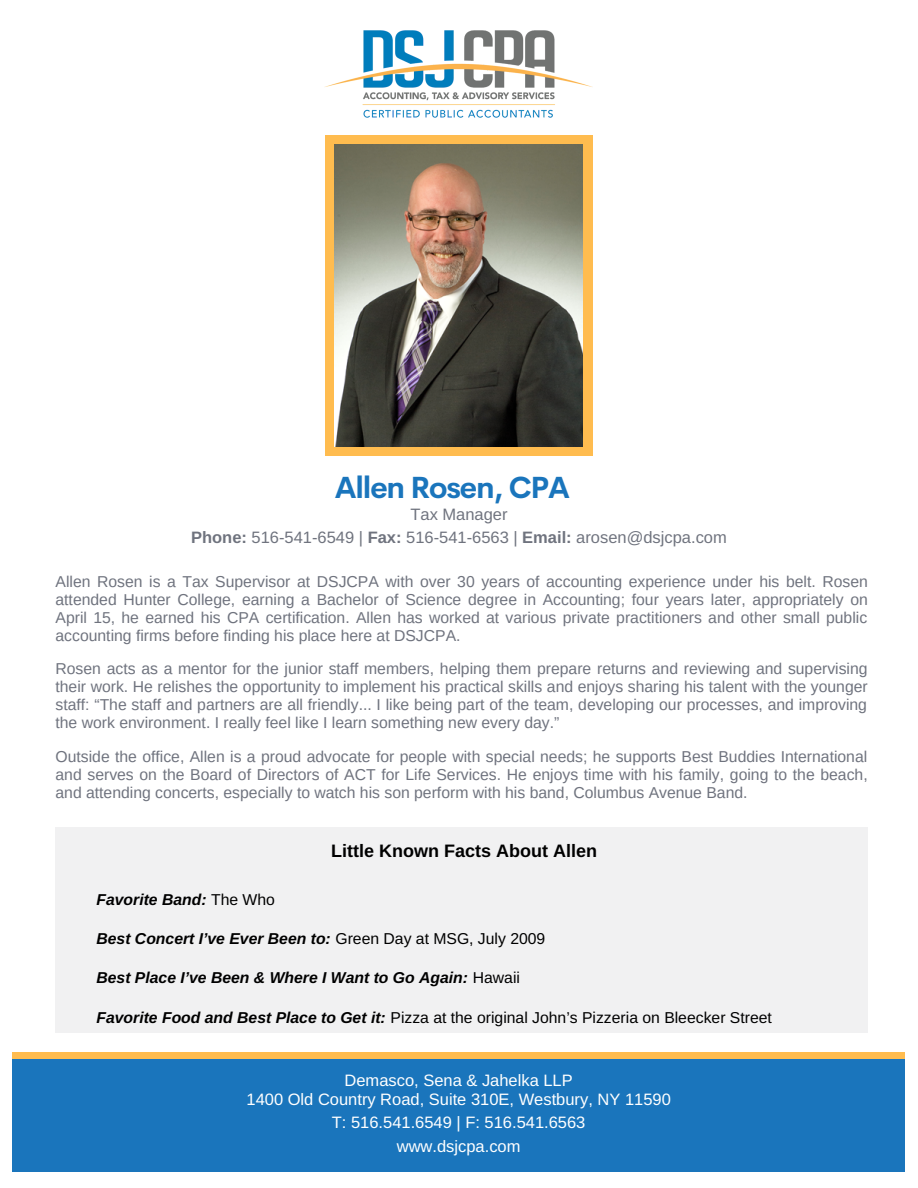
<style>
.page{position:relative;width:918px;height:1188px;background:#fff}
.page>*{position:absolute;margin:0;border:0;box-sizing:border-box;transform-origin:0 0}
.t1{font:700 30px "Cerebri Sans";letter-spacing:-.04em;color:#1a75bc}
.t2{font:700 18px "Arimo";color:#000}
.t3{font:16.5px "Arimo";color:#fff}
.t4{font:16.5px "Arimo";color:#6f737e}
.t5{font:15.75px/18px "Arimo";color:#6f737e;text-align:justify}
.t6{font:italic 700 15.75px "Arimo";color:#000}
.t7{font:15.75px "Arimo";color:#000}
.s1{font-weight:700}
.s2{font-weight:400;font-style:normal}
.s3{font-weight:700;font-style:italic}
</style>
<div class="page">
<img style="left:325px;top:30px;width:267px;height:88px">
<div style="left:56px;top:828px;width:812px;height:205px;background:#f1f1f2"></div>
<div style="left:13px;top:1052px;width:892px;height:113px;background:#ffbc4f"></div>
<div style="left:13px;top:1059px;width:892px;height:113px;background:#1a75bc"></div>
<div style="left:325px;top:135px;width:268px;height:320px;background:#ffbc4f"></div>
<img style="left:335px;top:145px;width:247px;height:301px">
<p class="t1" style="left:335px;top:468px;width:237px">Allen Rosen, CPA</p>
<p class="t4" style="left:410px;top:505px;width:99px">Tax Manager</p>
<p class="t4" style="left:191px;top:528px;width:537px"><span class="s1">Phone:</span> 516-541-6549 | <span class="s1">Fax:</span> 516-541-6563 | <span class="s1">Email:</span> arosen@dsjcpa.com</p>
<p class="t5" style="left:56px;top:572px;width:814px">Allen Rosen is a Tax Supervisor at DSJCPA with over 30 years of accounting experience under his belt. Rosen attended Hunter College, earning a Bachelor of Science degree in Accounting; four years later, appropriately on April 15, he earned his CPA certification. Allen has worked at various private practitioners and other small public accounting firms before finding his place here at DSJCPA.</p>
<p class="t5" style="left:56px;top:660px;width:814px">Rosen acts as a mentor for the junior staff members, helping them prepare returns and reviewing and supervising their work. He relishes the opportunity to implement his practical skills and enjoys sharing his talent with the younger staff: “The staff and partners are all friendly... I like being part of the team, developing our processes, and improving the work environment. I really feel like I learn something new every day.”</p>
<p class="t5" style="left:56px;top:748px;width:814px">Outside the office, Allen is a proud advocate for people with special needs; he supports Best Buddies International and serves on the Board of Directors of ACT for Life Services. He enjoys time with his family, going to the beach, and attending concerts, especially to watch his son perform with his band, Columbus Avenue Band.</p>
<p class="t2" style="left:331px;top:841px;width:267px">Little Known Facts About Allen</p>
<p class="t6" style="left:97px;top:890px;width:180px">Favorite Band: <span class="s2">The Who</span></p>
<p class="t6" style="left:97px;top:930px;width:450px">Best Concert I’ve Ever Been to: <span class="s2">Green Day at MSG, July 2009</span></p>
<p class="t6" style="left:97px;top:969px;width:425px">Best Place I’ve Been &amp; Where I Want to Go Again: <span class="s2">Hawaii</span></p>
<p class="t7" style="left:97px;top:1009px;width:677px"><span class="s3">Favorite Food and Best Place to Get it:</span> Pizza at the original John’s Pizzeria on Bleecker Street</p>
<p class="t3" style="left:345px;top:1071px;width:230px">Demasco, Sena &amp; Jahelka LLP</p>
<p class="t3" style="left:247px;top:1090px;width:426px">1400 Old Country Road, Suite 310E, Westbury, NY 11590</p>
<p class="t3" style="left:332px;top:1113px;width:255px">T: 516.541.6549 | F: 516.541.6563</p>
<p class="t3" style="left:397px;top:1138px;width:125px">www.dsjcpa.com</p>
</div>
